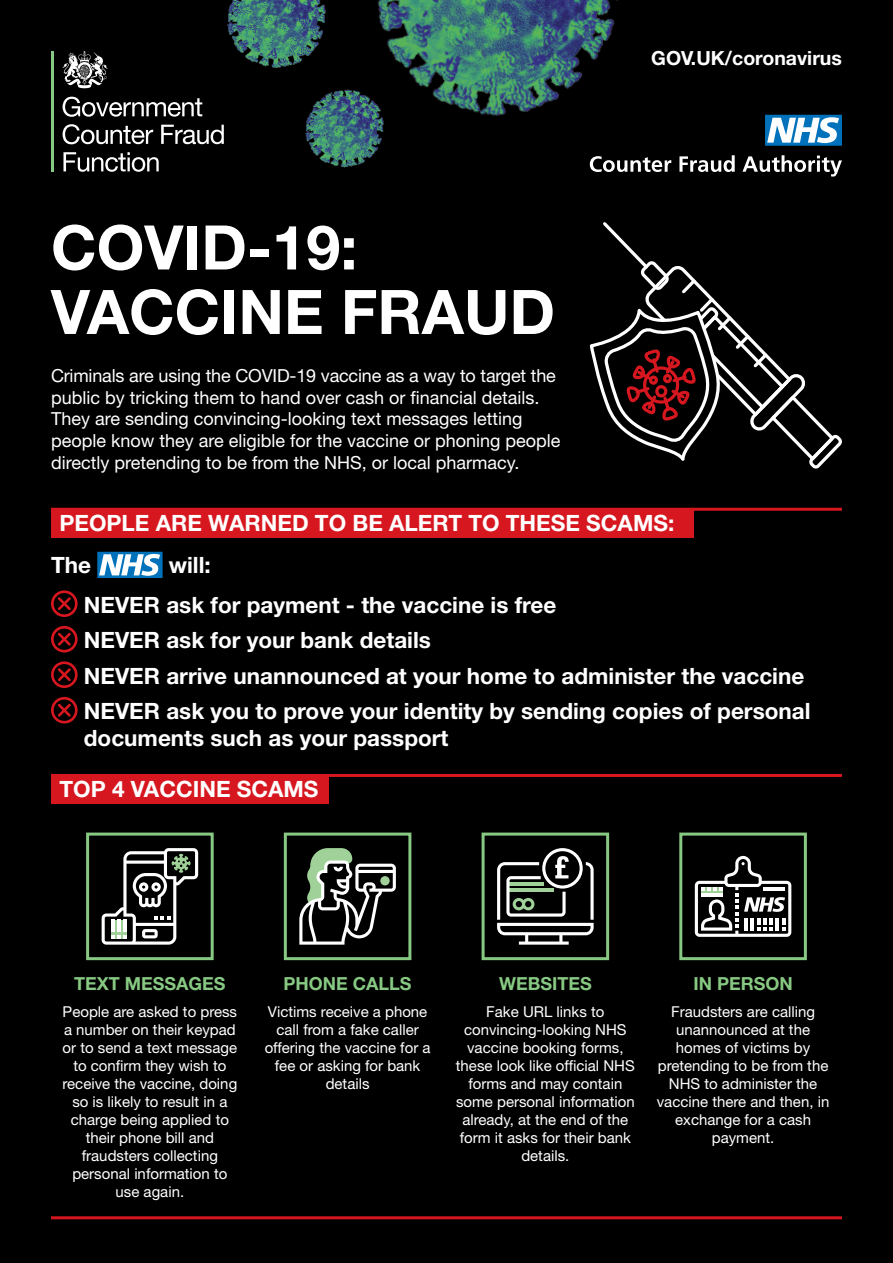
<style>
.page{position:relative;width:893px;height:1263px;background:#000}
.page>*{position:absolute;margin:0;border:0;box-sizing:border-box;transform-origin:0 0}
.t1{font:700 61.5px/64.5px "Helvetica Neue LT Std";color:#fff}
.Body_copy{font:700 22.5px/27px "Helvetica Neue LT Std";color:#fff}
.Subheading{font:700 22.5px "Helvetica Neue LT Std";color:#fff}
.t2{font:700 19.5px "Helvetica Neue LT Std";color:#fff}
.Body_copy-2{font:18px/21.6px "Helvetica Neue LT Std";color:#fff}
.Body_copy-3{font:700 18px "Helvetica Neue LT Std";color:#87c982}
.Body_copy-4{font:15px/18px "Helvetica Neue LT Std";color:#fff;text-align:center}
</style>
<div class="page">
<hr style="left:51px;top:51px;width:2px;height:121px;background:#87c982">
<svg style="left:62px;top:51px;width:46px;height:37px"></svg>
<svg style="left:63px;top:152px;width:96px;height:20px"></svg>
<svg style="left:63px;top:124px;width:161px;height:20px"></svg>
<svg style="left:63px;top:97px;width:139px;height:20px"></svg>
<img style="left:378px;top:0;width:240px;height:166px">
<img style="left:227px;top:0;width:99px;height:68px">
<svg style="left:765px;top:115px;width:77px;height:31px;background:#75b1d8"></svg>
<svg style="left:590px;top:155px;width:252px;height:22px"></svg>
<img style="left:305px;top:87px;width:82px;height:81px">
<hr style="left:51px;top:774px;width:791px;height:3px;background:#d7171f">
<hr style="left:51px;top:1216px;width:791px;height:3px;background:#d7171f">
<svg style="left:102px;top:848px;width:96px;height:97px"></svg>
<div style="left:86px;top:832px;width:128px;height:128px;border:3px solid #87c982"></div>
<svg style="left:299px;top:848px;width:97px;height:97px"></svg>
<div style="left:284px;top:832px;width:127px;height:128px;border:3px solid #87c982"></div>
<svg style="left:497px;top:848px;width:97px;height:97px"></svg>
<div style="left:482px;top:832px;width:127px;height:128px;border:3px solid #87c982"></div>
<svg style="left:695px;top:856px;width:96px;height:81px"></svg>
<div style="left:679px;top:832px;width:128px;height:128px;border:3px solid #87c982"></div>
<div style="left:51px;top:774px;width:278px;height:30px;background:#d7171f"></div>
<div style="left:51px;top:508px;width:643px;height:29px;background:#d7171f"></div>
<svg style="left:97px;top:552px;width:66px;height:26px;background:#75b1d8"></svg>
<svg style="left:51px;top:590px;width:27px;height:27px"></svg>
<svg style="left:51px;top:626px;width:27px;height:26px"></svg>
<svg style="left:51px;top:661px;width:27px;height:27px"></svg>
<svg style="left:51px;top:697px;width:27px;height:26px"></svg>
<svg style="left:589px;top:222px;width:253px;height:247px"></svg>
<hr style="left:51px;top:508px;width:791px;height:3px;background:#d7171f">
<p class="t1" style="left:51px;top:214px;width:505px">COVID-19:<br>VACCINE FRAUD</p>
<p class="Body_copy-2" style="left:51px;top:365px;width:511px">Criminals are using the COVID-19 vaccine as a way to target the public by tricking them to hand over cash or financial details.<br>They are sending convincing-looking text messages letting people know they are eligible for the vaccine or phoning people directly pretending to be from the NHS, or local pharmacy.</p>
<h3 class="t2" style="left:651px;top:46px;width:192px">GOV.UK/coronavirus</h3>
<p class="Subheading" style="left:60px;top:509px;width:616px">PEOPLE ARE WARNED TO BE ALERT TO THESE SCAMS:</p>
<p class="Body_copy" style="left:51px;top:551px;width:42px">The</p>
<p class="Body_copy" style="left:169px;top:551px;width:43px">will:</p>
<p class="Body_copy" style="left:84px;top:591px;width:474px">NEVER ask for payment - the vaccine is free</p>
<p class="Body_copy" style="left:84px;top:626px;width:349px">NEVER ask for your bank details</p>
<p class="Body_copy" style="left:84px;top:662px;width:722px">NEVER arrive unannounced at your home to administer the vaccine</p>
<p class="Body_copy" style="left:84px;top:697px;width:728px">NEVER ask you to prove your identity by sending copies of personal documents such as your passport</p>
<p class="Subheading" style="left:60px;top:775px;width:261px">TOP 4 VACCINE SCAMS</p>
<p class="Body_copy-3" style="left:74px;top:972px;width:153px">TEXT MESSAGES</p>
<p class="Body_copy-4" style="left:63px;top:1002px;width:176px">People are asked to press a number on their keypad or to send a text message to confirm they wish to receive the vaccine, doing so is likely to result in a charge being applied to their phone bill and fraudsters collecting personal information to use again.</p>
<p class="Body_copy-3" style="left:284px;top:972px;width:130px">PHONE CALLS</p>
<p class="Body_copy-4" style="left:265px;top:1002px;width:167px">Victims receive a phone call from a fake caller offering the vaccine for a fee or asking for bank details</p>
<p class="Body_copy-3" style="left:499px;top:972px;width:94px">WEBSITES</p>
<p class="Body_copy-4" style="left:456px;top:1002px;width:180px">Fake URL links to convincing-looking NHS vaccine booking forms, these look like official NHS forms and may contain some personal information already, at the end of the form it asks for their bank details.</p>
<p class="Body_copy-3" style="left:693px;top:972px;width:101px">IN PERSON</p>
<p class="Body_copy-4" style="left:657px;top:1002px;width:174px">Fraudsters are calling unannounced at the homes of victims by pretending to be from the<br>NHS to administer the vaccine there and then, in exchange for a cash payment.</p>
</div>
